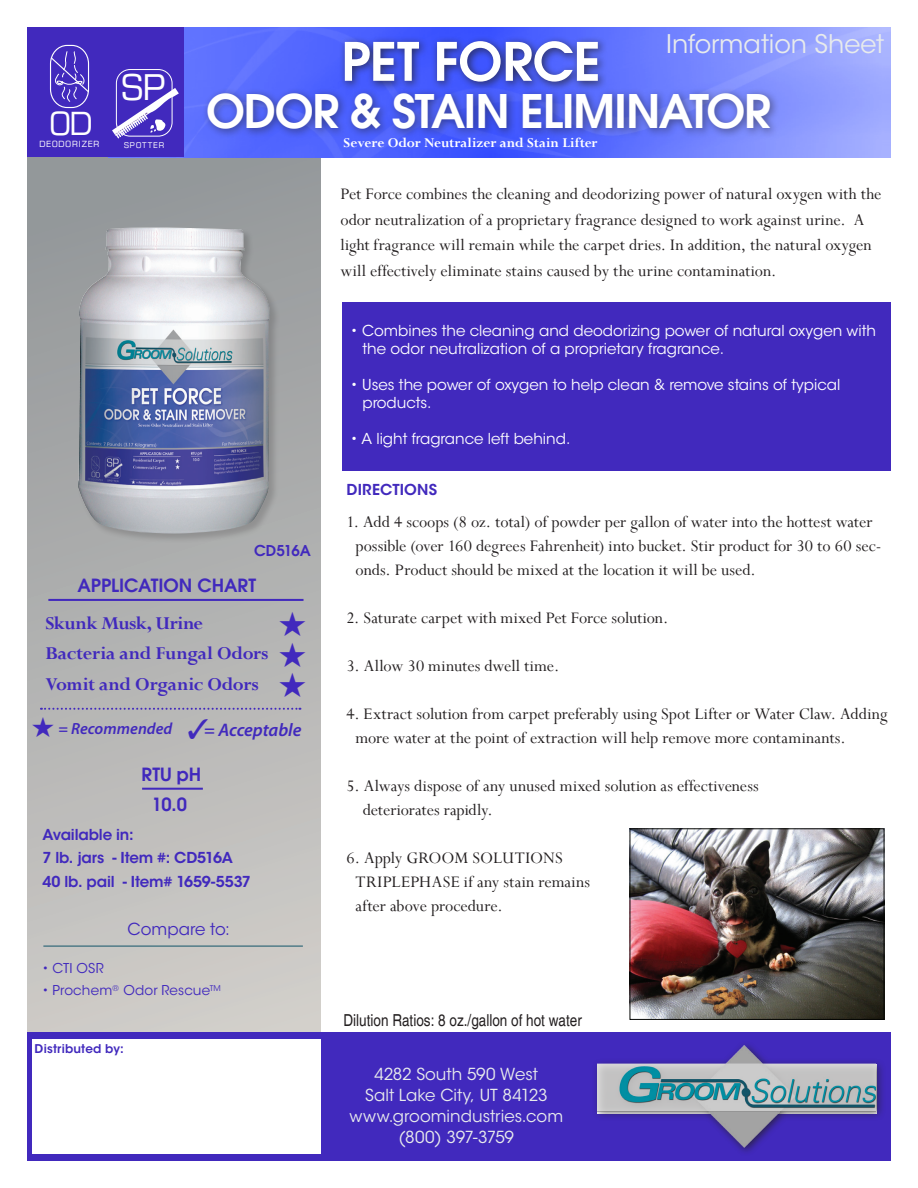
<style>
.page{position:relative;width:918px;height:1188px;background:#fff}
.page>*{position:absolute;margin:0;border:0;box-sizing:border-box;transform-origin:0 0}
.t1{font:600 52.65px "Avant Garde";letter-spacing:-.005em;color:#fff}
.t2{font:600 46.35px "Avant Garde";letter-spacing:-.03em;color:#fff}
.t3{font:34.5px "Eurostile";color:#fff}
.t4{font:30.9px "Eurostile";color:#fff}
.t5{font:25.5px "ITC Avant Garde Std";letter-spacing:-.005em;color:#e8ebec}
.t6{font:700 20.25px "Perpetua";letter-spacing:-.015em;color:#4129bd}
.t7{font:600 18.15px "Avant Garde";letter-spacing:-.005em;color:#4129bd}
.t8{font:italic 600 18.15px "Myriad Pro";letter-spacing:-.005em;color:#4129bd}
.t9{font:18px/24px "Perpetua";color:#231f20}
.t10{font:16.5px "ITC Avant Garde Std";color:#e8ebec}
.t11{font:condensed 16.5px "Helvetica";color:#231f20}
.t12{font:16.5px "ITC Avant Garde Std";letter-spacing:-.02em;color:#e8ebec}
.t13{font:16.5px "ITC Avant Garde Std";letter-spacing:.005em;color:#4129bd}
.t14{font:italic 600 16.2px "Myriad Pro";letter-spacing:.005em;color:#4129bd}
.t15{font:15px/18px "ITC Avant Garde Std";color:#fff}
.t16{font:600 15px "ITC Avant Garde Std";letter-spacing:-.01em;color:#4129bd}
.t17{font:700 15px "Perpetua";color:#fff}
.t18{font:600 15px "ITC Avant Garde Std";letter-spacing:.015em;color:#4129bd}
.t19{font:600 15px "Avant Garde";letter-spacing:-.01em;color:#4129bd}
.t20{font:13.5px "ITC Avant Garde Std";letter-spacing:.01em;color:#4129bd}
.t21{font:600 12px "ITC Avant Garde Std";letter-spacing:.015em;color:#4129bd}
.t22{font:8.25px "Eurostile";letter-spacing:.12em;color:#fff}
.t23{font:7.8px "Eurostile";letter-spacing:.13em;color:#fff}
</style>
<div class="page">
<div style="left:27px;top:154px;width:294px;height:883px;background:linear-gradient(to bottom,#909498,#d0cdc9)"></div>
<img style="left:108px;top:27px;width:783px;height:131px">
<div style="left:27px;top:1032px;width:864px;height:129px;background:#4129bd"></div>
<div style="left:27px;top:27px;width:157px;height:129px;background:#4129bd"></div>
<div style="left:339px;top:36px;width:268px;height:56px;background:#231f20;opacity:.75"></div>
<div style="left:202px;top:87px;width:578px;height:52px;background:#231f20;opacity:.5"></div>
<svg style="left:41px;top:708px;width:259px;height:2px"></svg>
<hr style="left:48px;top:599px;width:256px;height:2px;background:#4129bd">
<hr style="left:142px;top:788px;width:61px;height:2px;background:#4129bd">
<div style="left:591px;top:1040px;width:295px;height:117px;background:#231f20;opacity:.75"></div>
<img style="left:597px;top:1045px;width:279px;height:108px">
<div style="left:32px;top:1040px;width:288px;height:114px;background:#fff"></div>
<img style="left:632px;top:830px;width:250px;height:188px">
<div style="left:630px;top:828px;width:254px;height:192px;border:1px solid #040503"></div>
<div style="left:342px;top:303px;width:548px;height:168px;background:#4129bd"></div>
<hr style="left:43px;top:946px;width:260px;height:1px;background:#135569">
<div style="left:50px;top:45px;width:39px;height:63px;border:1px solid #fff;border-radius:17px"></div>
<svg style="left:50px;top:51px;width:40px;height:51px"></svg>
<div style="left:77px;top:227px;width:203px;height:317px;background:#231f20;opacity:.2"></div>
<img style="left:78px;top:228px;width:192px;height:306px">
<div style="left:116px;top:69px;width:56px;height:67px;border:1px solid #fff;border-radius:14px"></div>
<svg style="left:112px;top:88px;width:67px;height:50px"></svg>
<svg style="left:32px;top:717px;width:22px;height:21px"></svg>
<svg style="left:189px;top:719px;width:19px;height:21px"></svg>
<div style="left:280px;top:612px;width:26px;height:85px;background:#b7b7b5"></div>
<p class="t4" style="left:50px;top:105px;width:44px">OD</p>
<p class="t22" style="left:39px;top:139px;width:62px">DEODORIZER</p>
<p class="t3" style="left:121px;top:67px;width:46px">SP</p>
<p class="t23" style="left:124px;top:140px;width:42px">SPOTTER</p>
<p class="t5" style="left:666px;top:28px;width:219px">Information Sheet</p>
<p class="t1" style="left:341px;top:27px;width:261px">PET FORCE</p>
<p class="t2" style="left:206px;top:80px;width:566px">ODOR &amp; STAIN ELIMINATOR</p>
<p class="t17" style="left:344px;top:134px;width:256px">Severe Odor Neutralizer and Stain Lifter</p>
<p class="t9" style="left:340px;top:181px;width:543px;line-height:25.5px">Pet Force combines the cleaning and deodorizing power of natural oxygen with the odor neutralization of a proprietary fragrance designed to work against urine. A light fragrance will remain while the carpet dries. In addition, the natural oxygen will effectively eliminate stains caused by the urine contamination.</p>
<p class="t15" style="left:362px;top:322px;width:515px;text-indent:-12px">• Combines the cleaning and deodorizing power of natural oxygen with the odor neutralization of a proprietary fragrance.</p>
<p class="t15" style="left:362px;top:376px;width:479px;text-indent:-12px">• Uses the power of oxygen to help clean &amp; remove stains of typical products.</p>
<p class="t15" style="left:350px;top:430px;width:221px">• A light fragrance left behind.</p>
<p class="t19" style="left:254px;top:540px;width:58px">CD516A</p>
<p class="t7" style="left:78px;top:574px;width:180px">APPLICATION CHART</p>
<p class="t6" style="left:45px;top:610px;width:159px">Skunk Musk, Urine</p>
<p class="t6" style="left:45px;top:641px;width:225px">Bacteria and Fungal Odors</p>
<p class="t6" style="left:45px;top:671px;width:215px">Vomit and Organic Odors</p>
<p class="t14" style="left:58px;top:718px;width:115px">= Recommended</p>
<p class="t8" style="left:204px;top:718px;width:99px">= Acceptable</p>
<p class="t7" style="left:142px;top:762px;width:61px">RTU pH</p>
<p class="t7" style="left:152px;top:793px;width:36px">10.0</p>
<p class="t16" style="left:42px;top:825px;width:93px">Available in:</p>
<p class="t16" style="left:42px;top:848px;width:192px">7 lb. jars - Item #: CD516A</p>
<p class="t16" style="left:42px;top:872px;width:210px">40 lb. pail - Item# 1659-5537</p>
<p class="t13" style="left:128px;top:920px;width:104px">Compare to:</p>
<p class="t20" style="left:42px;top:960px;width:63px">• CTI OSR</p>
<p class="t20" style="left:42px;top:982px;width:180px">• Prochem<sup>®</sup> Odor Rescue<sup>TM</sup></p>
<p class="t21" style="left:35px;top:1041px;width:91px">Distributed by:</p>
<p class="t18" style="left:346px;top:480px;width:92px">DIRECTIONS</p>
<p class="t9" style="left:356px;top:509px;width:527px;text-indent:-9px">1. Add 4 scoops (8 oz. total) of powder per gallon of water into the hottest water possible (over 160 degrees Fahrenheit) into bucket. Stir product for 30 to 60 sec&shy;onds. Product should be mixed at the location it will be used.</p>
<p class="t9" style="left:346px;top:605px;width:323px">2. Saturate carpet with mixed Pet Force solution.</p>
<p class="t9" style="left:346px;top:653px;width:214px">3. Allow 30 minutes dwell time.</p>
<p class="t9" style="left:356px;top:701px;width:534px;text-indent:-9px">4. Extract solution from carpet preferably using Spot Lifter or Water Claw. Adding more water at the point of extraction will help remove more contaminants.</p>
<p class="t9" style="left:346px;top:773px;width:414px">5. Always dispose of any unused mixed solution as effectiveness</p>
<p class="t9" style="left:363px;top:797px;width:132px">deteriorates rapidly.</p>
<p class="t9" style="left:356px;top:845px;width:236px;text-indent:-9px">6. Apply GROOM SOLUTIONS<br>TRIPLEPHASE if any stain remains after above procedure.</p>
<p class="t11" style="left:344px;top:1010px;width:240px">Dilution Ratios: 8 oz./gallon of hot water</p>
<p class="t10" style="left:375px;top:1064px;width:165px">4282 South 590 West</p>
<p class="t10" style="left:365px;top:1085px;width:184px">Salt Lake City, UT 84123</p>
<p class="t10" style="left:350px;top:1106px;width:215px">www.groomindustries.com</p>
<p class="t12" style="left:399px;top:1127px;width:117px">(800) 397-3759</p>
</div>
